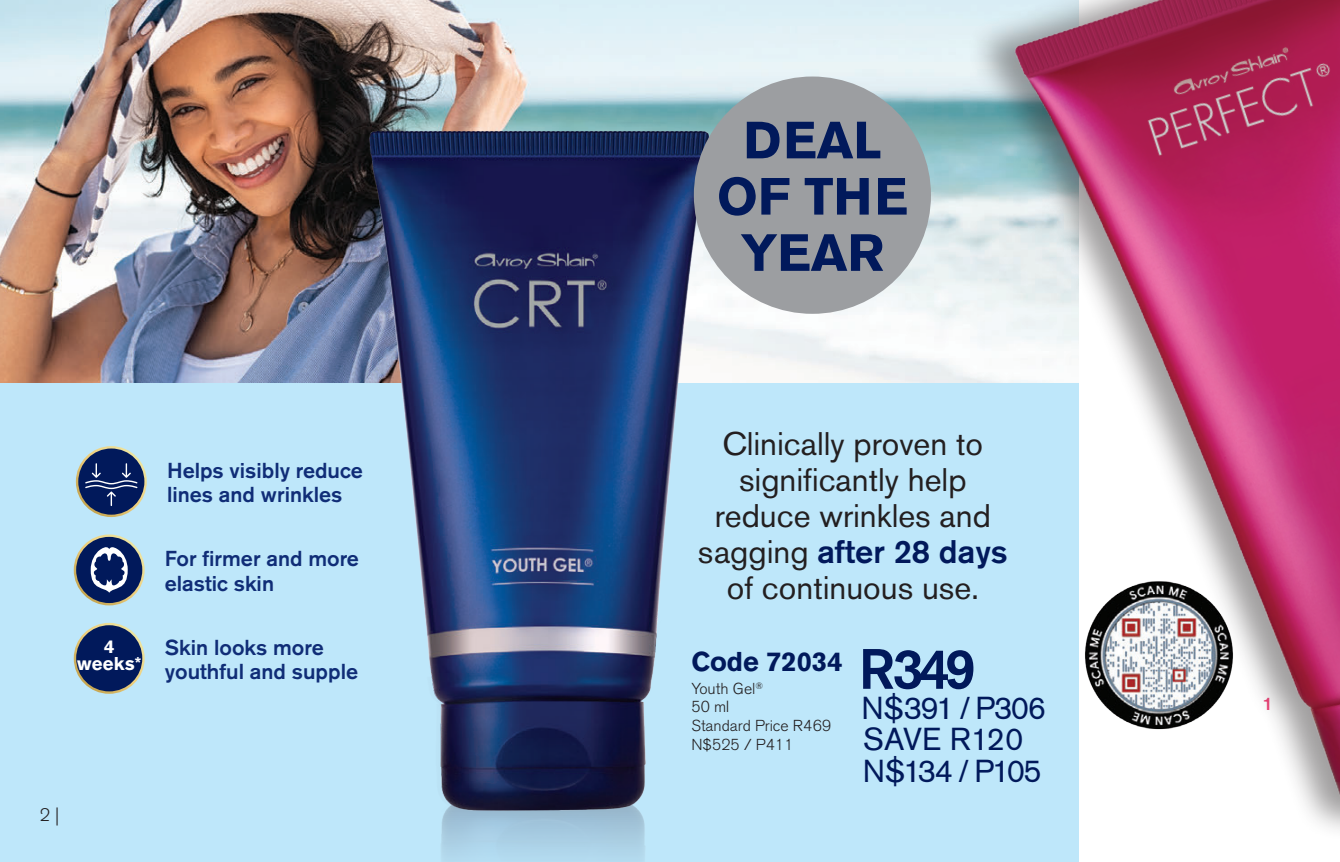
<style>
.page{position:relative;width:1340px;height:862px;background:#fff}
.page>*{position:absolute;margin:0;border:0;box-sizing:border-box;transform-origin:0 0}
.t1{font:500 56.25px "Akzidenz Grotesk BE";color:#01195b}
.t2{font:700 51.75px/56.2px "Akzidenz Grotesk BE";color:#01195b;text-align:center}
.t3{font:32.4px/36px "Akzidenz Grotesk BE";color:#231f20;text-align:center}
.t4{font:31.5px "Akzidenz Grotesk BE";letter-spacing:-.05em;color:#01195b}
.t5{font:31.5px "Akzidenz Grotesk BE";color:#01195b}
.t6{font:700 27px "Akzidenz Grotesk BE";color:#01195b}
.Descriptor_Master{font:500 21.38px/24.5px "Akzidenz Grotesk BE";color:#102d77}
.Swatches_-_Grey{font:700 18.45px "Akzidenz Grotesk BE";letter-spacing:.015em;color:#fff}
.t7{font:300 18px "Akzidenz Grotesk BE";color:#231f20}
.t8{font:500 18px "Akzidenz Grotesk BE";color:#ef4378}
.Descriptor{font:300 15.75px "Akzidenz Grotesk BE";color:#231f20}
.CRT_Descriptor_Maste{font:300 15.75px "Akzidenz Grotesk BE";color:#231f20}
.s1{font-weight:500;color:#01195b}
.s2{font-family:"Helvetica Neue"}
</style>
<div class="page">
<div style="left:0;top:0;width:1078px;height:861px;background:#bee7fa"></div>
<img style="left:0;top:0;width:966px;height:382px">
<img style="left:332px;top:103px;width:395px;height:713px">
<img style="left:971px;top:0;width:368px;height:861px">
<div style="left:694px;top:76px;width:237px;height:237px;background:#9c9ea1;border-radius:50%"></div>
<div style="left:75px;top:623px;width:68px;height:69px;background:#01195b;border-radius:50%"></div>
<div style="left:74px;top:622px;width:71px;height:71px;border:2px solid #fff;border-radius:50%"></div>
<svg style="left:77px;top:447px;width:69px;height:68px"></svg>
<div style="left:76px;top:446px;width:71px;height:70px;border:2px solid #fff;border-radius:50%"></div>
<svg style="left:85px;top:463px;width:52px;height:42px;background:#1e336d"></svg>
<div style="left:75px;top:535px;width:68px;height:69px;background:#01195b;border-radius:50%"></div>
<div style="left:74px;top:534px;width:71px;height:71px;border:2px solid #fff;border-radius:50%"></div>
<svg style="left:91px;top:547px;width:37px;height:45px"></svg>
<img style="left:1079px;top:575px;width:159px;height:159px;border-radius:79px">
<p class="Swatches_-_Grey" style="left:104px;top:636px;width:12px">4</p>
<p class="Swatches_-_Grey" style="left:77px;top:652px;width:66px">weeks*</p>
<p class="Descriptor_Master" style="left:167px;top:457px;width:197px">Helps visibly reduce lines and wrinkles</p>
<p class="Descriptor_Master" style="left:165px;top:546px;width:196px">For firmer and more elastic skin</p>
<p class="Descriptor_Master" style="left:165px;top:634px;width:195px">Skin looks more youthful and supple</p>
<p class="t7" style="left:40px;top:804px;width:21px">2 |</p>
<p class="t2" style="left:743px;top:113px;width:140px">DEAL</p>
<p class="t2" style="left:717px;top:169px;width:192px">OF THE<br>YEAR</p>
<p class="t3" style="left:722px;top:425px;width:262px">Clinically proven to</p>
<p class="t3" style="left:698px;top:461px;width:311px">significantly help reduce wrinkles and sagging <span class="s1">after 28 days </span>of continuous use.</p>
<p class="t6" style="left:691px;top:645px;width:153px">Code 72034</p>
<p class="CRT_Descriptor_Maste" style="left:691px;top:679px;width:73px">Youth Gel<sup>®</sup></p>
<p class="CRT_Descriptor_Maste" style="left:691px;top:697px;width:39px">50 m<span class="s2">ℓ</span></p>
<p class="Descriptor" style="left:691px;top:716px;width:141px">Standard Price R469</p>
<p class="Descriptor" style="left:691px;top:735px;width:103px">N$525 / P411</p>
<p class="t1" style="left:858px;top:634px;width:119px">R349</p>
<p class="t5" style="left:863px;top:720px;width:162px">SAVE R120</p>
<p class="t4" style="left:862px;top:751px;width:181px">N$134 / P105</p>
<p class="t4" style="left:861px;top:688px;width:186px">N$391 / P306</p>
<p class="t8" style="left:1262px;top:692px;width:12px">1</p>
</div>
